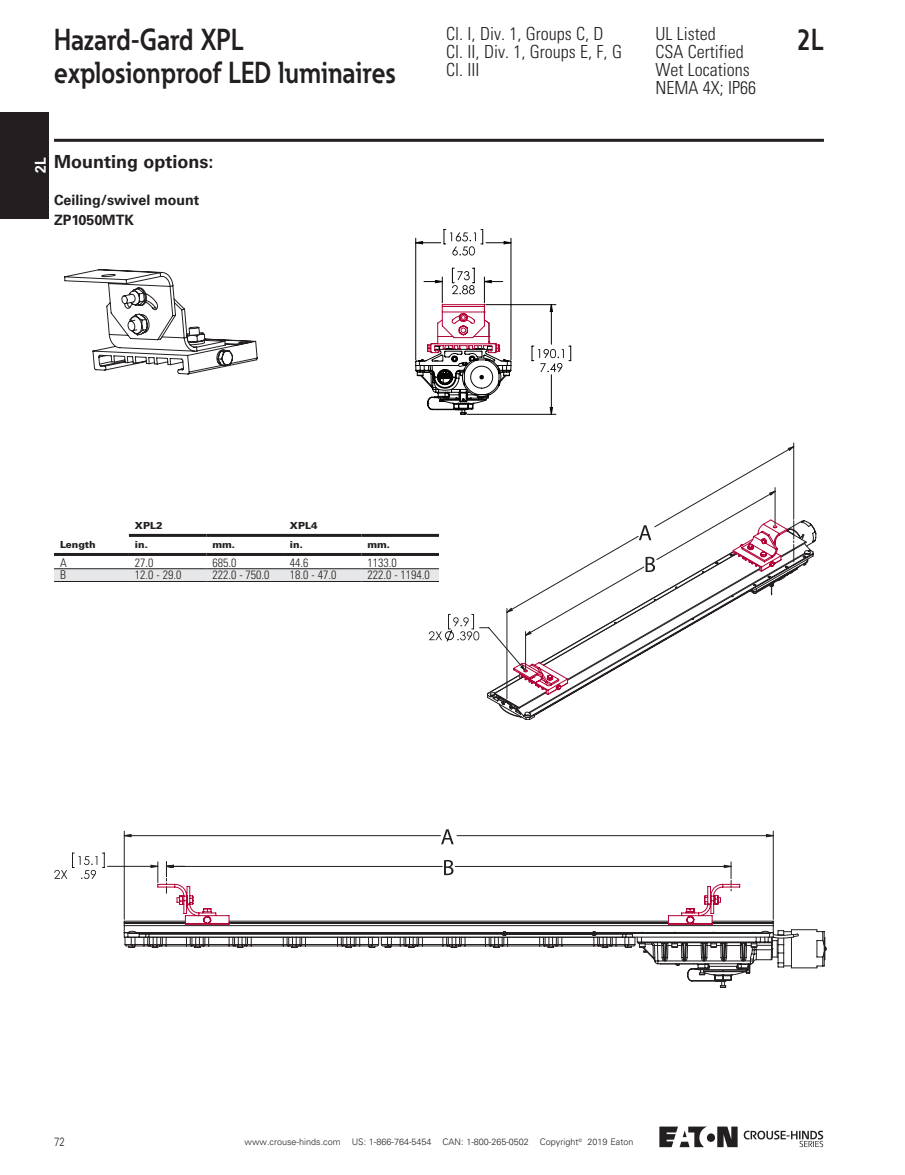
<style>
.page{position:relative;width:905px;height:1175px;background:#fff}
.page>*{position:absolute;margin:0;border:0;box-sizing:border-box;transform-origin:0 0}
.t1{font:700 30px/33px "Eaton";color:#231f20;scale:.86 1}
.t2{font:300 condensed 18px/18px "Univers LT Std";color:#231f20}
.t3{font:700 18px "Univers LT Std";color:#231f20}
.t4{font:700 15px "Univers LT Std";color:#fff;scale:.92 1}
.t5{font:700 14.25px/20px "Univers LT Std";color:#231f20}
.t6{font:300 condensed 12px "Univers LT Std";color:#231f20}
.t7{font:300 12px "Univers LT Std";color:#231f20;scale:.8 1}
.t8{font:900 9.75px "Univers LT Std";color:#231f20}
.t9{font:300 9px "Univers LT Std";color:#231f20}
</style>
<div class="page">
<hr style="left:54px;top:139px;width:770px;height:3px;background:#231f20">
<div style="left:706px;top:1133px;width:9px;height:8px;background:#231f20;border-radius:50%"></div>
<svg style="left:717px;top:1126px;width:20px;height:21px"></svg>
<svg style="left:659px;top:1126px;width:48px;height:21px"></svg>
<svg style="left:743px;top:1130px;width:80px;height:17px"></svg>
<div style="left:0;top:112px;width:49px;height:106px;background:#231f20"></div>
<svg style="left:415px;top:229px;width:156px;height:186px"></svg>
<hr style="left:375px;top:788px;width:229px;height:1px;background:#231f20">
<svg style="left:54px;top:852px;width:51px;height:27px"></svg>
<hr style="left:107px;top:866px;width:51px;height:1px;background:#231f20">
<svg style="left:124px;top:829px;width:649px;height:15px"></svg>
<svg style="left:124px;top:860px;width:702px;height:128px"></svg>
<svg style="left:667px;top:446px;width:126px;height:73px"></svg>
<svg style="left:501px;top:521px;width:313px;height:196px"></svg>
<svg style="left:64px;top:269px;width:194px;height:106px"></svg>
<svg style="left:54px;top:519px;width:733px;height:189px"></svg>
<hr style="left:54px;top:568px;width:75px;height:1px;background:#231f20">
<hr style="left:129px;top:568px;width:77px;height:1px;background:#231f20">
<hr style="left:206px;top:568px;width:78px;height:1px;background:#231f20">
<hr style="left:284px;top:568px;width:77px;height:1px;background:#231f20">
<hr style="left:361px;top:568px;width:78px;height:1px;background:#231f20">
<hr style="left:54px;top:581px;width:75px;height:1px;background:#231f20">
<hr style="left:129px;top:581px;width:77px;height:1px;background:#231f20">
<hr style="left:206px;top:581px;width:78px;height:1px;background:#231f20">
<hr style="left:284px;top:581px;width:77px;height:1px;background:#231f20">
<hr style="left:361px;top:581px;width:78px;height:1px;background:#231f20">
<hr style="left:129px;top:534px;width:77px;height:3px;background:#231f20">
<hr style="left:206px;top:534px;width:78px;height:3px;background:#231f20">
<hr style="left:284px;top:534px;width:77px;height:3px;background:#231f20">
<hr style="left:361px;top:534px;width:78px;height:3px;background:#231f20">
<hr style="left:54px;top:553px;width:75px;height:3px;background:#231f20">
<hr style="left:129px;top:553px;width:77px;height:3px;background:#231f20">
<hr style="left:206px;top:553px;width:78px;height:3px;background:#231f20">
<hr style="left:284px;top:553px;width:77px;height:3px;background:#231f20">
<hr style="left:361px;top:553px;width:78px;height:3px;background:#231f20">
<h1 class="t1" style="left:54px;top:22px;width:399px">Hazard-Gard XPL explosionproof LED luminaires</h1>
<p class="t4" style="left:32px;top:173px;width:18px;rotate:-90deg">2L</p>
<p class="t3" style="left:54px;top:151px;width:161px">Mounting options:</p>
<p class="t5" style="left:54px;top:190px;width:147px">Ceiling/swivel mount<br>ZP1050MTK</p>
<p class="t2" style="left:446px;top:24px;width:177px">Cl. I, Div. 1, Groups C, D<br>Cl. II, Div. 1, Groups E, F, G<br>Cl. III</p>
<p class="t2" style="left:655px;top:24px;width:102px">UL Listed<br>CSA Certified<br>Wet Locations<br>NEMA 4X; IP66</p>
<h1 class="t1" style="left:796px;top:22px;width:33px">2L</h1>
<p class="t8" style="left:60px;top:539px;width:37px">Length</p>
<p class="t8" style="left:135px;top:520px;width:29px">XPL2</p>
<p class="t8" style="left:290px;top:520px;width:29px">XPL4</p>
<p class="t8" style="left:135px;top:539px;width:14px">in.</p>
<p class="t8" style="left:212px;top:539px;width:24px">mm.</p>
<p class="t8" style="left:290px;top:539px;width:14px">in.</p>
<p class="t8" style="left:367px;top:539px;width:24px">mm.</p>
<p class="t6" style="left:60px;top:555px;width:8px">A</p>
<p class="t6" style="left:135px;top:555px;width:20px">27.0</p>
<p class="t6" style="left:212px;top:555px;width:25px">685.0</p>
<p class="t6" style="left:290px;top:555px;width:20px">44.6</p>
<p class="t6" style="left:367px;top:555px;width:31px">1133.0</p>
<p class="t6" style="left:60px;top:568px;width:7px">B</p>
<p class="t6" style="left:135px;top:568px;width:48px">12.0 - 29.0</p>
<p class="t6" style="left:212px;top:568px;width:59px">222.0 - 750.0</p>
<p class="t6" style="left:290px;top:568px;width:48px">18.0 - 47.0</p>
<p class="t6" style="left:367px;top:568px;width:64px">222.0 - 1194.0</p>
<p class="t7" style="left:54px;top:1134px;width:15px">72</p>
<p class="t9" style="left:587px;top:1136px;width:47px">2019 Eaton</p>
<p class="t9" style="left:244px;top:1136px;width:339px">www.crouse-hinds.com US: 1-866-764-5454 CAN: 1-800-265-0502 Copyright<sup>©</sup></p>
</div>
